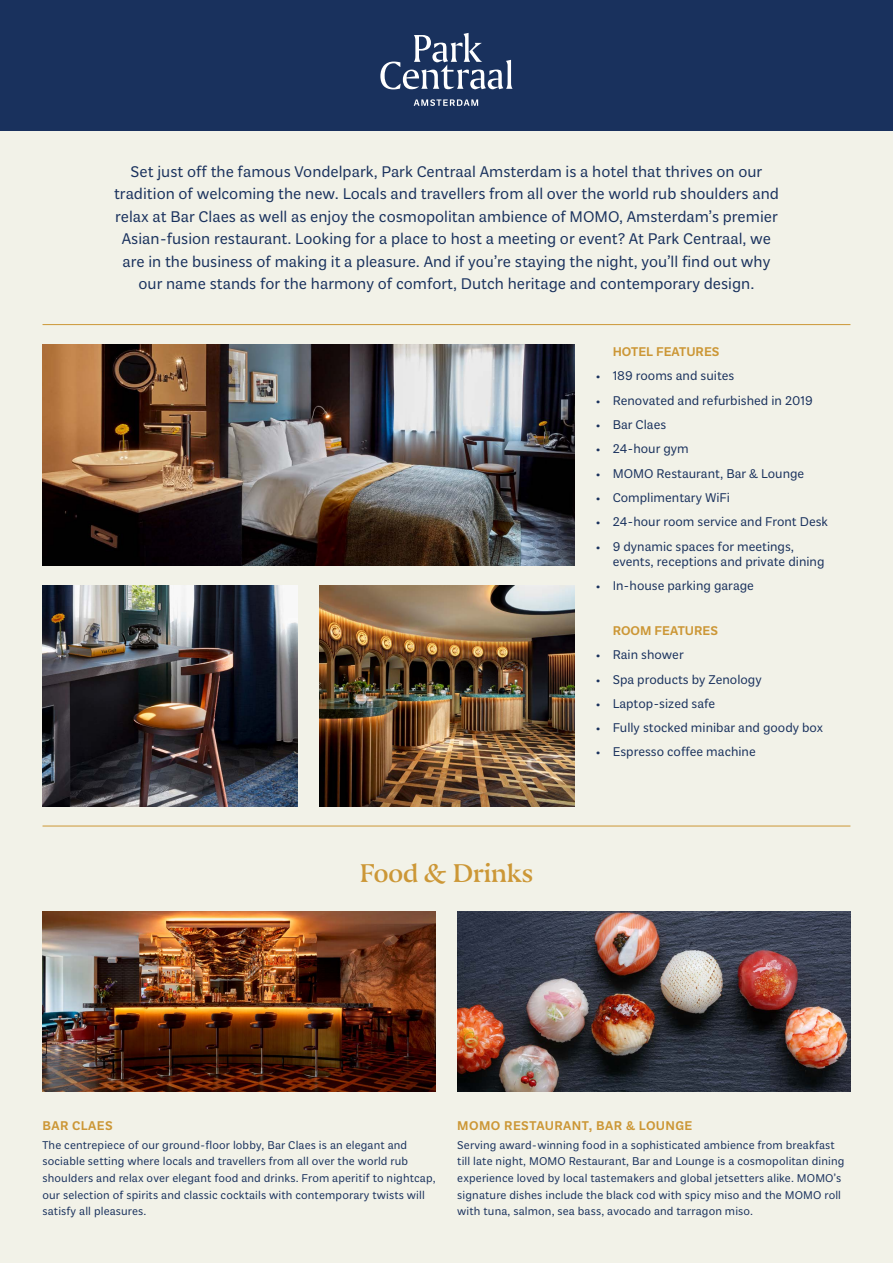
<style>
.page{position:relative;width:893px;height:1263px;background:#f2f2e8}
.page>*{position:absolute;margin:0;border:0;box-sizing:border-box;transform-origin:0 0}
.t1{font:25.5px "Nocturno Display Std";color:#cc9736}
.t2{font:16.5px/22.5px "Plan Grotesque Std";color:#19315d;text-align:center}
.t3{font:13.5px/15px "Plan Grotesque Std";color:#19315d}
.t4{font:500 13.5px "Plan Grotesque Std";letter-spacing:.02em;color:#cc9736}
.t5{font:500 13.5px "Plan Grotesque Std";color:#cc9736}
.t6{font:12px/16.5px "Plan Grotesque Std";letter-spacing:.01em;color:#19315d}
</style>
<div class="page">
<div style="left:0;top:0;width:893px;height:130px;background:#19315d"></div>
<svg style="left:380px;top:33px;width:133px;height:56px"></svg>
<svg style="left:414px;top:99px;width:64px;height:7px"></svg>
<img style="left:42px;top:585px;width:255px;height:221px">
<img style="left:43px;top:344px;width:531px;height:222px">
<img style="left:319px;top:585px;width:255px;height:221px">
<hr style="left:43px;top:324px;width:807px;height:1px;background:#cc9736">
<img style="left:457px;top:911px;width:393px;height:181px">
<img style="left:43px;top:911px;width:393px;height:181px">
<hr style="left:43px;top:826px;width:807px;height:1px;background:#cc9736">
<p class="t2" style="left:114px;top:160px;width:666px">Set just off the famous Vondelpark, Park Centraal Amsterdam is a hotel that thrives on our tradition of welcoming the new. Locals and travellers from all over the world rub shoulders and relax at Bar Claes as well as enjoy the cosmopolitan ambience of MOMO, Amsterdam’s premier Asian-fusion restaurant. Looking for a place to host a meeting or event? At Park Centraal, we are in the business of making it a pleasure. And if you’re staying the night, you’ll find out why our name stands for the harmony of comfort, Dutch heritage and contemporary design.</p>
<h1 class="t1" style="left:360px;top:857px;width:175px">Food &amp; Drinks</h1>
<p class="t5" style="left:613px;top:344px;width:108px">HOTEL FEATURES</p>
<p class="t3" style="left:596px;top:368px;width:140px">• 189 rooms and suites</p>
<p class="t3" style="left:596px;top:393px;width:219px">• Renovated and refurbished in 2019</p>
<p class="t3" style="left:596px;top:417px;width:72px">• Bar Claes</p>
<p class="t3" style="left:596px;top:441px;width:95px">• 24-hour gym</p>
<p class="t3" style="left:596px;top:466px;width:210px">• MOMO Restaurant, Bar &amp; Lounge</p>
<p class="t3" style="left:596px;top:490px;width:136px">• Complimentary WiFi</p>
<p class="t3" style="left:596px;top:514px;width:234px">• 24-hour room service and Front Desk</p>
<p class="t3" style="left:613px;top:538px;width:213px;text-indent:-17px">• 9 dynamic spaces for meetings, events, receptions and private dining</p>
<p class="t3" style="left:596px;top:578px;width:160px">• In-house parking garage</p>
<p class="t5" style="left:613px;top:622px;width:107px">ROOM FEATURES</p>
<p class="t3" style="left:596px;top:647px;width:90px">• Rain shower</p>
<p class="t3" style="left:596px;top:671px;width:168px">• Spa products by Zenology</p>
<p class="t3" style="left:596px;top:696px;width:121px">• Laptop-sized safe</p>
<p class="t3" style="left:596px;top:720px;width:229px">• Fully stocked minibar and goody box</p>
<p class="t3" style="left:596px;top:744px;width:162px">• Espresso coffee machine</p>
<p class="t4" style="left:43px;top:1118px;width:72px">BAR CLAES</p>
<p class="t4" style="left:457px;top:1118px;width:237px">MOMO RESTAURANT, BAR &amp; LOUNGE</p>
<p class="t6" style="left:43px;top:1136px;width:395px">The centrepiece of our ground-floor lobby, Bar Claes is an elegant and sociable setting where locals and travellers from all over the world rub shoulders and relax over elegant food and drinks. From aperitif to nightcap, our selection of spirits and classic cocktails with contemporary twists will satisfy all pleasures.</p>
<p class="t6" style="left:457px;top:1136px;width:389px">Serving award-winning food in a sophisticated ambience from breakfast till late night, MOMO Restaurant, Bar and Lounge is a cosmopolitan dining experience loved by local tastemakers and global jetsetters alike. MOMO’s signature dishes include the black cod with spicy miso and the MOMO roll with tuna, salmon, sea bass, avocado and tarragon miso.</p>
</div>
